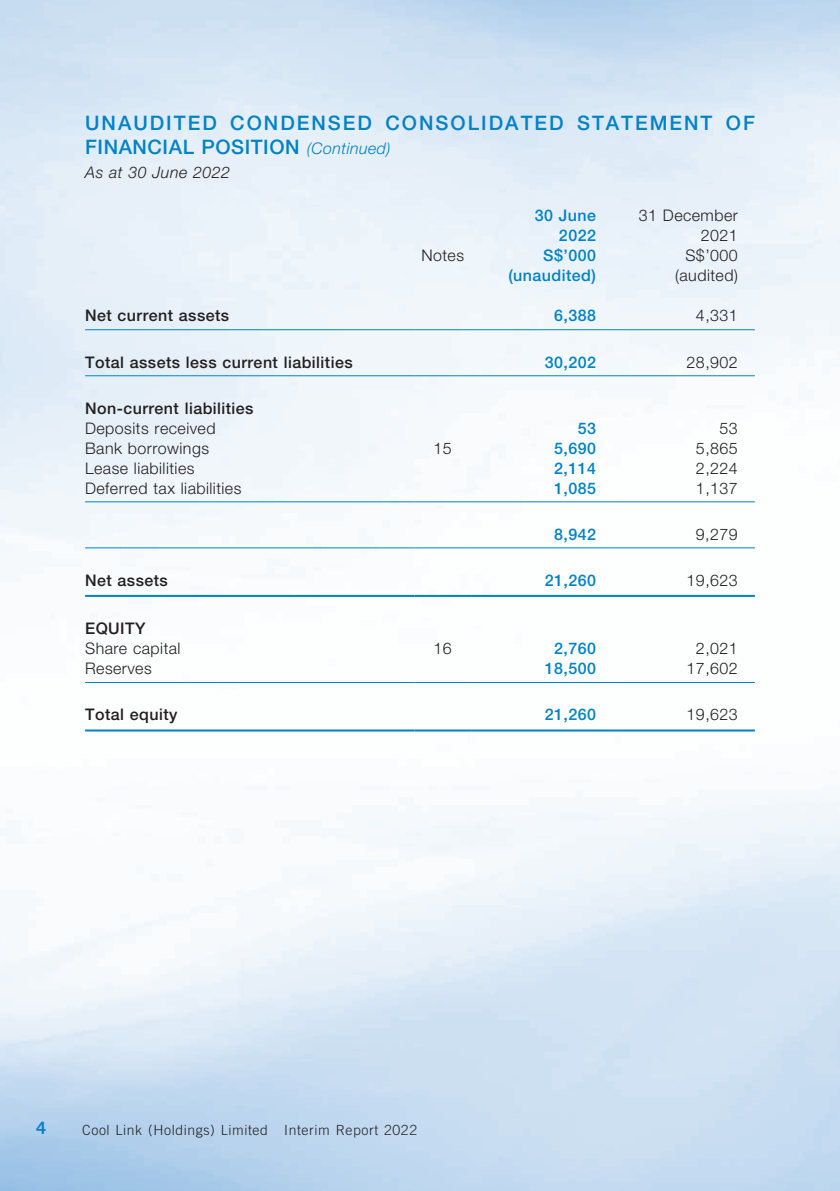
<style>
.page{position:relative;width:840px;height:1191px;background:#fff}
.page>*{position:absolute;margin:0;border:0;box-sizing:border-box;transform-origin:0 0}
.t1{font:500 20px/24px "Helvetica Neue LT Std";letter-spacing:.1em;color:#0082c8}
.t2{font:700 17px "Trade Gothic LT Std";color:#0082c8}
.t3{font:300 16px "Helvetica Neue LT Std";letter-spacing:.03em;color:#231f20}
.t4{font:500 16px "Helvetica Neue LT Std";letter-spacing:.03em;color:#231f20}
.t5{font:500 16px "Helvetica Neue LT Std";letter-spacing:.03em;color:#0082c8}
.t6{font:italic 300 16px "Helvetica Neue LT Std";letter-spacing:.03em;color:#231f20}
.t7{font:300 14px "Trade Gothic LT Std";letter-spacing:.04em;color:#231f20}
.s1{font-weight:300;font-style:italic;font-size:16px}
</style>
<div class="page">
<img style="left:0;top:0;width:839px;height:1191px">
<hr style="left:85px;top:329px;width:329px;height:1px;background:#0082c8">
<hr style="left:414px;top:329px;width:57px;height:1px;background:#0082c8">
<hr style="left:471px;top:329px;width:141px;height:1px;background:#0082c8">
<hr style="left:612px;top:329px;width:142px;height:1px;background:#0082c8">
<hr style="left:85px;top:375px;width:329px;height:1px;background:#0082c8">
<hr style="left:414px;top:375px;width:57px;height:1px;background:#0082c8">
<hr style="left:471px;top:375px;width:141px;height:1px;background:#0082c8">
<hr style="left:612px;top:375px;width:142px;height:1px;background:#0082c8">
<hr style="left:85px;top:501px;width:329px;height:1px;background:#0082c8">
<hr style="left:414px;top:501px;width:57px;height:1px;background:#0082c8">
<hr style="left:471px;top:501px;width:141px;height:1px;background:#0082c8">
<hr style="left:612px;top:501px;width:142px;height:1px;background:#0082c8">
<hr style="left:85px;top:547px;width:329px;height:1px;background:#0082c8">
<hr style="left:414px;top:547px;width:57px;height:1px;background:#0082c8">
<hr style="left:471px;top:547px;width:141px;height:1px;background:#0082c8">
<hr style="left:612px;top:547px;width:142px;height:1px;background:#0082c8">
<hr style="left:85px;top:595px;width:329px;height:2px;background:#0082c8">
<hr style="left:414px;top:595px;width:57px;height:2px;background:#0082c8">
<hr style="left:471px;top:595px;width:141px;height:2px;background:#0082c8">
<hr style="left:612px;top:595px;width:142px;height:2px;background:#0082c8">
<hr style="left:85px;top:682px;width:329px;height:1px;background:#0082c8">
<hr style="left:414px;top:682px;width:57px;height:1px;background:#0082c8">
<hr style="left:471px;top:682px;width:141px;height:1px;background:#0082c8">
<hr style="left:612px;top:682px;width:142px;height:1px;background:#0082c8">
<hr style="left:85px;top:729px;width:329px;height:2px;background:#0082c8">
<hr style="left:414px;top:729px;width:57px;height:2px;background:#0082c8">
<hr style="left:471px;top:729px;width:141px;height:2px;background:#0082c8">
<hr style="left:612px;top:729px;width:142px;height:2px;background:#0082c8">
<p class="t1" style="left:85px;top:111px;width:671px">UNAUDITED CONDENSED CONSOLIDATED STATEMENT OF<br>FINANCIAL POSITION <span class="s1">(Continued)</span></p>
<p class="t6" style="left:85px;top:163px;width:146px">As at 30 June 2022</p>
<p class="t5" style="left:534px;top:206px;width:63px">30 June</p>
<p class="t3" style="left:638px;top:206px;width:100px">31 December</p>
<p class="t5" style="left:558px;top:226px;width:38px">2022</p>
<p class="t3" style="left:700px;top:226px;width:38px">2021</p>
<p class="t3" style="left:421px;top:246px;width:44px">Notes</p>
<p class="t5" style="left:543px;top:246px;width:54px">S$’000</p>
<p class="t3" style="left:685px;top:246px;width:54px">S$’000</p>
<p class="t5" style="left:508px;top:266px;width:89px">(unaudited)</p>
<p class="t3" style="left:674px;top:266px;width:64px">(audited)</p>
<p class="t4" style="left:85px;top:306px;width:145px">Net current assets</p>
<p class="t5" style="left:553px;top:306px;width:43px">6,388</p>
<p class="t3" style="left:695px;top:306px;width:43px">4,331</p>
<p class="t4" style="left:85px;top:352px;width:269px">Total assets less current liabilities</p>
<p class="t5" style="left:544px;top:352px;width:53px">30,202</p>
<p class="t3" style="left:686px;top:352px;width:53px">28,902</p>
<p class="t4" style="left:85px;top:398px;width:170px">Non-current liabilities</p>
<p class="t3" style="left:85px;top:418px;width:132px">Deposits received</p>
<p class="t5" style="left:577px;top:418px;width:20px">53</p>
<p class="t3" style="left:719px;top:418px;width:20px">53</p>
<p class="t3" style="left:85px;top:438px;width:125px">Bank borrowings</p>
<p class="t3" style="left:433px;top:438px;width:20px">15</p>
<p class="t5" style="left:553px;top:438px;width:43px">5,690</p>
<p class="t3" style="left:695px;top:438px;width:43px">5,865</p>
<p class="t3" style="left:85px;top:458px;width:111px">Lease liabilities</p>
<p class="t5" style="left:553px;top:458px;width:43px">2,114</p>
<p class="t3" style="left:695px;top:458px;width:43px">2,224</p>
<p class="t3" style="left:85px;top:478px;width:158px">Deferred tax liabilities</p>
<p class="t5" style="left:553px;top:478px;width:43px">1,085</p>
<p class="t3" style="left:695px;top:478px;width:43px">1,137</p>
<p class="t5" style="left:553px;top:524px;width:43px">8,942</p>
<p class="t3" style="left:695px;top:524px;width:43px">9,279</p>
<p class="t4" style="left:85px;top:570px;width:84px">Net assets</p>
<p class="t5" style="left:544px;top:570px;width:53px">21,260</p>
<p class="t3" style="left:686px;top:570px;width:53px">19,623</p>
<p class="t4" style="left:85px;top:619px;width:62px">EQUITY</p>
<p class="t3" style="left:85px;top:638px;width:97px">Share capital</p>
<p class="t3" style="left:433px;top:638px;width:20px">16</p>
<p class="t5" style="left:553px;top:639px;width:43px">2,760</p>
<p class="t3" style="left:695px;top:638px;width:43px">2,021</p>
<p class="t3" style="left:85px;top:658px;width:68px">Reserves</p>
<p class="t5" style="left:544px;top:659px;width:53px">18,500</p>
<p class="t3" style="left:686px;top:658px;width:53px">17,602</p>
<p class="t4" style="left:85px;top:705px;width:94px">Total equity</p>
<p class="t5" style="left:544px;top:705px;width:53px">21,260</p>
<p class="t3" style="left:686px;top:705px;width:53px">19,623</p>
<p class="t2" style="left:36px;top:1117px;width:11px">4</p>
<p class="t7" style="left:82px;top:1121px;width:336px">Cool Link (Holdings) Limited Interim Report 2022</p>
</div>
